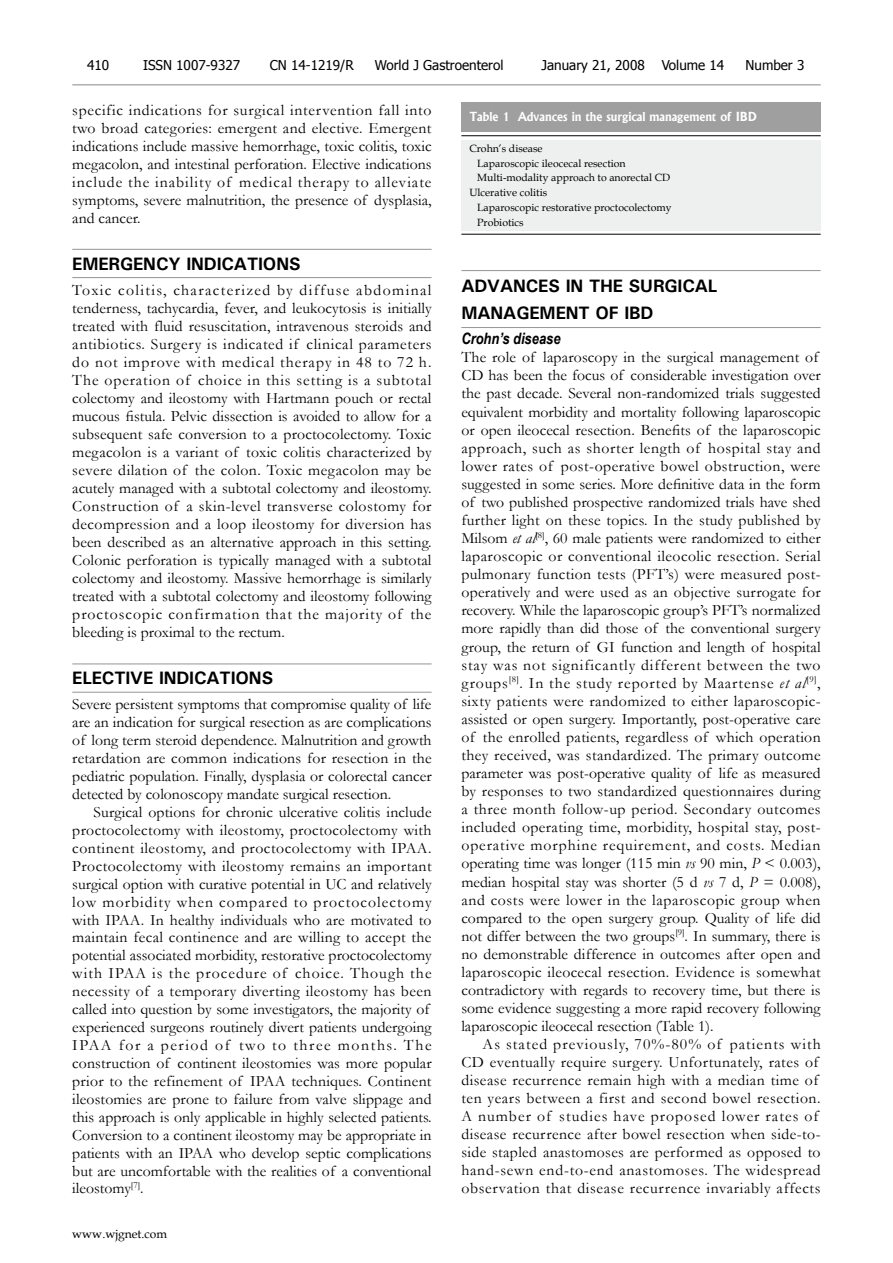
<style>
.page{position:relative;width:893px;height:1263px;background:#fff}
.page>*{position:absolute;margin:0;border:0;box-sizing:border-box;transform-origin:0 0}
.t1{font:700 18px/27px "Univers";letter-spacing:-.01em;color:#000}
.t2{font:15.75px/18px "Garamond";letter-spacing:.01em;color:#000;text-align:justify}
.t3{font:15.75px/18px "Garamond";letter-spacing:.035em;color:#000}
.t4{font:italic 700 15.75px "Arial Narrow";color:#000}
.t5{font:13.5px "Tahoma";color:#000}
.t6{font:700 12px "Albertus";color:#fff}
.t7{font:12px "Book Antiqua";color:#000}
.t8{font:10.5px "Book Antiqua";color:#000}
.s1{font-style:italic}
</style>
<div class="page">
<hr style="left:72px;top:85px;width:749px;height:1px;background:#898989">
<div style="left:461px;top:102px;width:360px;height:29px;background:#9f9fa0"></div>
<div style="left:461px;top:140px;width:360px;height:90px;background:#eeefef"></div>
<hr style="left:461px;top:135px;width:360px;height:1px;background:#000">
<hr style="left:461px;top:234px;width:360px;height:1px;background:#000">
<hr style="left:72px;top:249px;width:360px;height:1px;background:#949495">
<hr style="left:72px;top:277px;width:360px;height:1px;background:#949495">
<hr style="left:461px;top:270px;width:360px;height:1px;background:#949495">
<hr style="left:461px;top:327px;width:360px;height:1px;background:#949495">
<hr style="left:72px;top:664px;width:360px;height:1px;background:#949495">
<hr style="left:72px;top:692px;width:360px;height:1px;background:#949495">
<p class="t5" style="left:87px;top:56px;width:24px">410</p>
<p class="t5" style="left:143px;top:56px;width:98px">ISSN 1007-9327</p>
<p class="t5" style="left:270px;top:56px;width:86px">CN 14-1219/R</p>
<p class="t5" style="left:375px;top:56px;width:130px">World J Gastroenterol</p>
<p class="t5" style="left:541px;top:56px;width:105px">January 21, 2008</p>
<p class="t5" style="left:662px;top:56px;width:64px">Volume 14</p>
<p class="t5" style="left:745px;top:56px;width:60px">Number 3</p>
<p class="t2" style="left:72px;top:101px;width:361px">specific indications for surgical intervention fall into two broad categories: emergent and elective. Emergent indications include massive hemorrhage, toxic colitis, toxic megacolon, and intestinal perforation. Elective indications include the inability of medical therapy to alleviate symptoms, severe malnutrition, the presence of dysplasia, and cancer.</p>
<p class="t1" style="left:72px;top:250px;width:230px">EMERGENCY INDICATIONS</p>
<p class="t2" style="left:72px;top:281px;width:361px">Toxic colitis, characterized by diffuse abdominal tenderness, tachycardia, fever, and leukocytosis is initially treated with fluid resuscitation, intravenous steroids and antibiotics. Surgery is indicated if clinical parameters do not improve with medical therapy in 48 to 72 h.<br>The operation of choice in this setting is a subtotal colectomy and ileostomy with Hartmann pouch or rectal mucous fistula. Pelvic dissection is avoided to allow for a subsequent safe conversion to a proctocolectomy. Toxic megacolon is a variant of toxic colitis characterized by severe dilation of the colon. Toxic megacolon may be acutely managed with a subtotal colectomy and ileostomy.<br>Construction of a skin-level transverse colostomy for decompression and a loop ileostomy for diversion has been described as an alternative approach in this setting.<br>Colonic perforation is typically managed with a subtotal colectomy and ileostomy. Massive hemorrhage is similarly treated with a subtotal colectomy and ileostomy following proctoscopic confirmation that the majority of the bleeding is proximal to the rectum.</p>
<p class="t1" style="left:72px;top:664px;width:203px">ELECTIVE INDICATIONS</p>
<p class="t2" style="left:72px;top:695px;width:361px">Severe persistent symptoms that compromise quality of life are an indication for surgical resection as are complications of long term steroid dependence. Malnutrition and growth retardation are common indications for resection in the pediatric population. Finally, dysplasia or colorectal cancer detected by colonoscopy mandate surgical resection.</p>
<p class="t2" style="left:72px;top:803px;width:361px;text-align:left;text-indent:21px">Surgical options for chronic ulcerative colitis include proctocolectomy with ileostomy, proctocolectomy with continent ileostomy, and proctocolectomy with IPAA.<br>Proctocolectomy with ileostomy remains an important surgical option with curative potential in UC and relatively low morbidity when compared to proctocolectomy with IPAA. In healthy individuals who are motivated to maintain fecal continence and are willing to accept the potential associated morbidity, restorative proctocolectomy with IPAA is the procedure of choice. Though the necessity of a temporary diverting ileostomy has been called into question by some investigators, the majority of experienced surgeons routinely divert patients undergoing IPAA for a period of two to three months. The construction of continent ileostomies was more popular prior to the refinement of IPAA techniques. Continent ileostomies are prone to failure from valve slippage and this approach is only applicable in highly selected patients.<br>Conversion to a continent ileostomy may be appropriate in patients with an IPAA who develop septic complications but are uncomfortable with the realities of a conventional ileostomy<sup>[7]</sup>.</p>
<p class="t7" style="left:72px;top:1225px;width:96px">www.wjgnet.com</p>
<p class="t6" style="left:470px;top:109px;width:289px">Table 1 Advances in the surgical management of IBD</p>
<p class="t8" style="left:469px;top:141px;width:75px">Crohn’s disease</p>
<p class="t8" style="left:477px;top:156px;width:150px">Laparoscopic ileocecal resection</p>
<p class="t8" style="left:477px;top:171px;width:195px">Multi-modality approach to anorectal CD</p>
<p class="t8" style="left:469px;top:185px;width:79px">Ulcerative colitis</p>
<p class="t8" style="left:477px;top:200px;width:196px">Laparoscopic restorative proctocolectomy</p>
<p class="t8" style="left:477px;top:215px;width:48px">Probiotics</p>
<p class="t1" style="left:461px;top:272px;width:258px">ADVANCES IN THE SURGICAL<br>MANAGEMENT OF IBD</p>
<p class="t4" style="left:461px;top:327px;width:101px">Crohn’s disease</p>
<p class="t2" style="left:461px;top:348px;width:361px;text-align:left">The role of laparoscopy in the surgical management of CD has been the focus of considerable investigation over the past decade. Several non-randomized trials suggested equivalent morbidity and mortality following laparoscopic or open ileocecal resection. Benefits of the laparoscopic approach, such as shorter length of hospital stay and lower rates of post-operative bowel obstruction, were suggested in some series. More definitive data in the form of two published prospective randomized trials have shed further light on these topics. In the study published by Milsom <span class="s1">et al</span><sup>[8]</sup>, 60 male patients were randomized to either laparoscopic or conventional ileocolic resection. Serial pulmonary function tests (PFT’s) were measured post&shy;operatively and were used as an objective surrogate for recovery. While the laparoscopic group’s PFT’s normalized more rapidly than did those of the conventional surgery group, the return of GI function and length of hospital stay was not significantly different between the two groups<sup>[8]</sup>. In the study reported by Maartense <span class="s1">et al</span><sup>[9]</sup>, sixty patients were randomized to either laparoscopic&shy;assisted or open surgery. Importantly, post-operative care of the enrolled patients, regardless of which operation they received, was standardized. The primary outcome parameter was post-operative quality of life as measured by responses to two standardized questionnaires during a three month follow-up period. Secondary outcomes included operating time, morbidity, hospital stay, post&shy;operative morphine requirement, and costs. Median operating time was longer (115 min <span class="s1">vs</span> 90 min, <span class="s1">P</span> &lt; 0.003), median hospital stay was shorter (5 d <span class="s1">vs</span> 7 d, <span class="s1">P</span> = 0.008), and costs were lower in the laparoscopic group when compared to the open surgery group. Quality of life did not differ between the two groups<sup>[9]</sup>. In summary, there is no demonstrable difference in outcomes after open and laparoscopic ileocecal resection. Evidence is somewhat contradictory with regards to recovery time, but there is some evidence suggesting a more rapid recovery following laparoscopic ileocecal resection (Table 1).</p>
<p class="t3" style="left:461px;top:1035px;width:361px;text-indent:21px">As stated previously, 70%-80% of patients with CD eventually require surgery. Unfortunately, rates of disease recurrence remain high with a median time of ten years between a first and second bowel resection.<br>A number of studies have proposed lower rates of disease recurrence after bowel resection when side-to&shy;side stapled anastomoses are performed as opposed to hand-sewn end-to-end anastomoses. The widespread observation that disease recurrence invariably affects</p>
</div>
